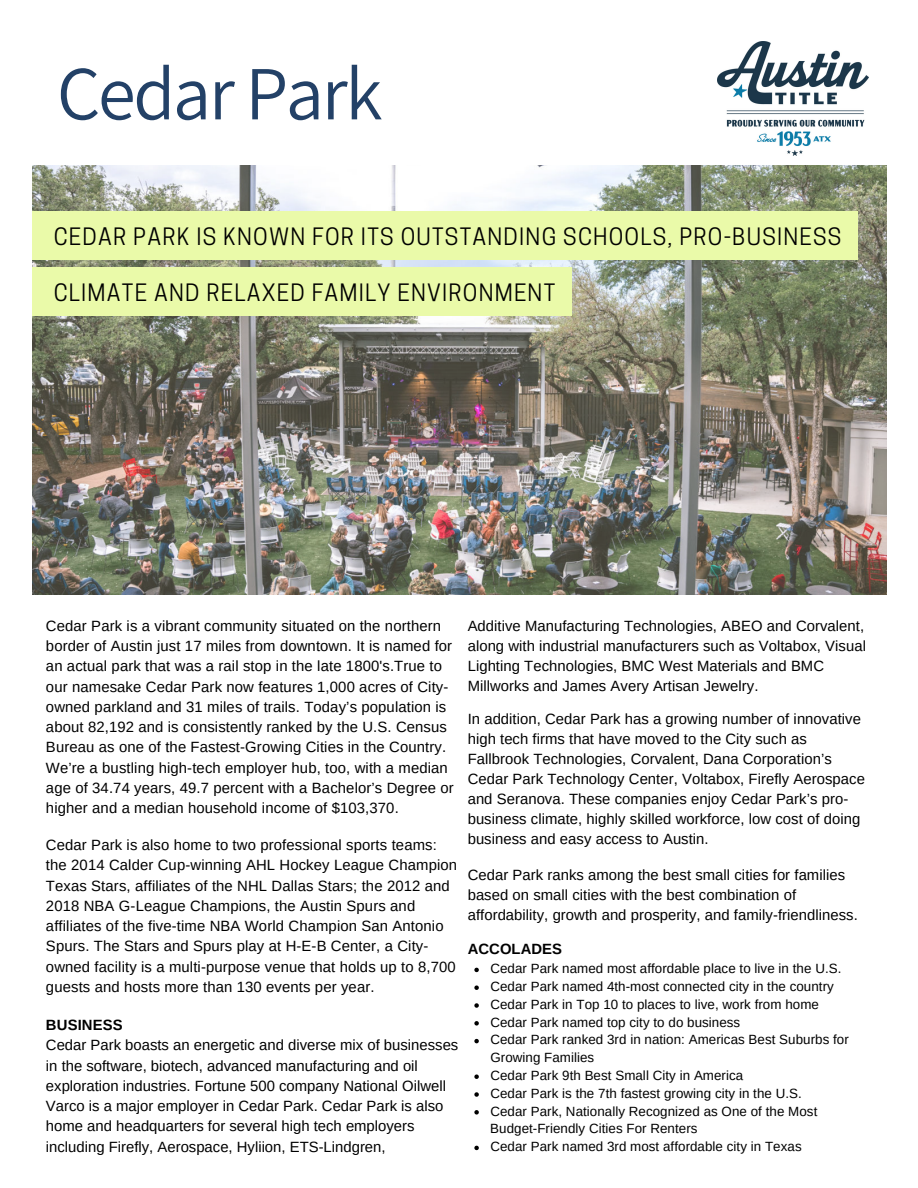
<style>
.page{position:relative;width:918px;height:1188px;background:#fff}
.page>*{position:absolute;margin:0;border:0;box-sizing:border-box;transform-origin:0 0}
.t1{font:76.5px "Assistant";letter-spacing:-.03em;color:#234167}
.t2{font:22.5px "Cooper Hewitt";letter-spacing:.055em;color:#000}
.t3{font:14.85px/20.2px "Arimo";letter-spacing:.005em;color:#000}
.t4{font:700 14.85px "Arimo";letter-spacing:.005em;color:#000}
.t5{font:13.35px/17.9px "Arimo";letter-spacing:.005em;color:#000}
</style>
<div class="page">
<img style="left:718px;top:42px;width:150px;height:114px">
<img style="left:32px;top:166px;width:854px;height:428px">
<div style="left:32px;top:211px;width:826px;height:48px;background:#eafaa9"></div>
<div style="left:32px;top:268px;width:539px;height:48px;background:#eafaa9"></div>
<svg style="left:474px;top:968px;width:5px;height:4px"></svg>
<svg style="left:474px;top:985px;width:5px;height:5px"></svg>
<svg style="left:474px;top:1003px;width:5px;height:5px"></svg>
<svg style="left:474px;top:1021px;width:5px;height:5px"></svg>
<svg style="left:474px;top:1039px;width:5px;height:4px"></svg>
<svg style="left:474px;top:1074px;width:5px;height:5px"></svg>
<svg style="left:474px;top:1092px;width:5px;height:5px"></svg>
<svg style="left:474px;top:1110px;width:5px;height:5px"></svg>
<svg style="left:474px;top:1146px;width:5px;height:4px"></svg>
<p class="t1" style="left:57px;top:41px;width:327px">Cedar Park</p>
<p class="t2" style="left:54px;top:228px;width:789px">CEDAR PARK IS KNOWN FOR ITS OUTSTANDING SCHOOLS, PRO-BUSINESS</p>
<p class="t2" style="left:54px;top:284px;width:503px">CLIMATE AND RELAXED FAMILY ENVIRONMENT</p>
<p class="t3" style="left:46px;top:615px;width:409px">Cedar Park is a vibrant community situated on the northern border of Austin just 17 miles from downtown. It is named for an actual park that was a rail stop in the late 1800's.True to our namesake Cedar Park now features 1,000 acres of City&shy;owned parkland and 31 miles of trails. Today’s population is about 82,192 and is consistently ranked by the U.S. Census Bureau as one of the Fastest-Growing Cities in the Country.<br>We’re a bustling high-tech employer hub, too, with a median age of 34.74 years, 49.7 percent with a Bachelor’s Degree or higher and a median household income of $103,370.</p>
<p class="t3" style="left:46px;top:835px;width:413px">Cedar Park is also home to two professional sports teams: the 2014 Calder Cup-winning AHL Hockey League Champion Texas Stars, affiliates of the NHL Dallas Stars; the 2012 and 2018 NBA G-League Champions, the Austin Spurs and affiliates of the five-time NBA World Champion San Antonio Spurs. The Stars and Spurs play at H-E-B Center, a City&shy;owned facility is a multi-purpose venue that holds up to 8,700 guests and hosts more than 130 events per year.</p>
<p class="t4" style="left:46px;top:1017px;width:78px">BUSINESS</p>
<p class="t3" style="left:46px;top:1035px;width:414px">Cedar Park boasts an energetic and diverse mix of businesses in the software, biotech, advanced manufacturing and oil exploration industries. Fortune 500 company National Oilwell Varco is a major employer in Cedar Park. Cedar Park is also home and headquarters for several high tech employers including Firefly, Aerospace, Hyliion, ETS-Lindgren,</p>
<p class="t3" style="left:468px;top:615px;width:400px">Additive Manufacturing Technologies, ABEO and Corvalent, along with industrial manufacturers such as Voltabox, Visual Lighting Technologies, BMC West Materials and BMC Millworks and James Avery Artisan Jewelry.</p>
<p class="t3" style="left:468px;top:709px;width:399px">In addition, Cedar Park has a growing number of innovative high tech firms that have moved to the City such as Fallbrook Technologies, Corvalent, Dana Corporation’s Cedar Park Technology Center, Voltabox, Firefly Aerospace and Seranova. These companies enjoy Cedar Park’s pro&shy;business climate, highly skilled workforce, low cost of doing business and easy access to Austin.</p>
<p class="t3" style="left:468px;top:865px;width:392px">Cedar Park ranks among the best small cities for families based on small cities with the best combination of affordability, growth and prosperity, and family-friendliness.</p>
<p class="t4" style="left:468px;top:941px;width:96px">ACCOLADES</p>
<p class="t5" style="left:490px;top:960px;width:353px">Cedar Park named most affordable place to live in the U.S.</p>
<p class="t5" style="left:490px;top:977px;width:345px">Cedar Park named 4th-most connected city in the country</p>
<p class="t5" style="left:490px;top:995px;width:330px">Cedar Park in Top 10 to places to live, work from home</p>
<p class="t5" style="left:490px;top:1013px;width:251px">Cedar Park named top city to do business</p>
<p class="t5" style="left:490px;top:1031px;width:360px">Cedar Park ranked 3rd in nation: Americas Best Suburbs for<br>Growing Families</p>
<p class="t5" style="left:490px;top:1066px;width:254px">Cedar Park 9th Best Small City in America</p>
<p class="t5" style="left:490px;top:1084px;width:313px">Cedar Park is the 7th fastest growing city in the U.S.</p>
<p class="t5" style="left:490px;top:1102px;width:328px">Cedar Park, Nationally Recognized as One of the Most</p>
<p class="t5" style="left:490px;top:1138px;width:313px">Cedar Park named 3rd most affordable city in Texas</p>
<p class="t5" style="left:490px;top:1120px;width:209px">Budget-Friendly Cities For Renters</p>
</div>
